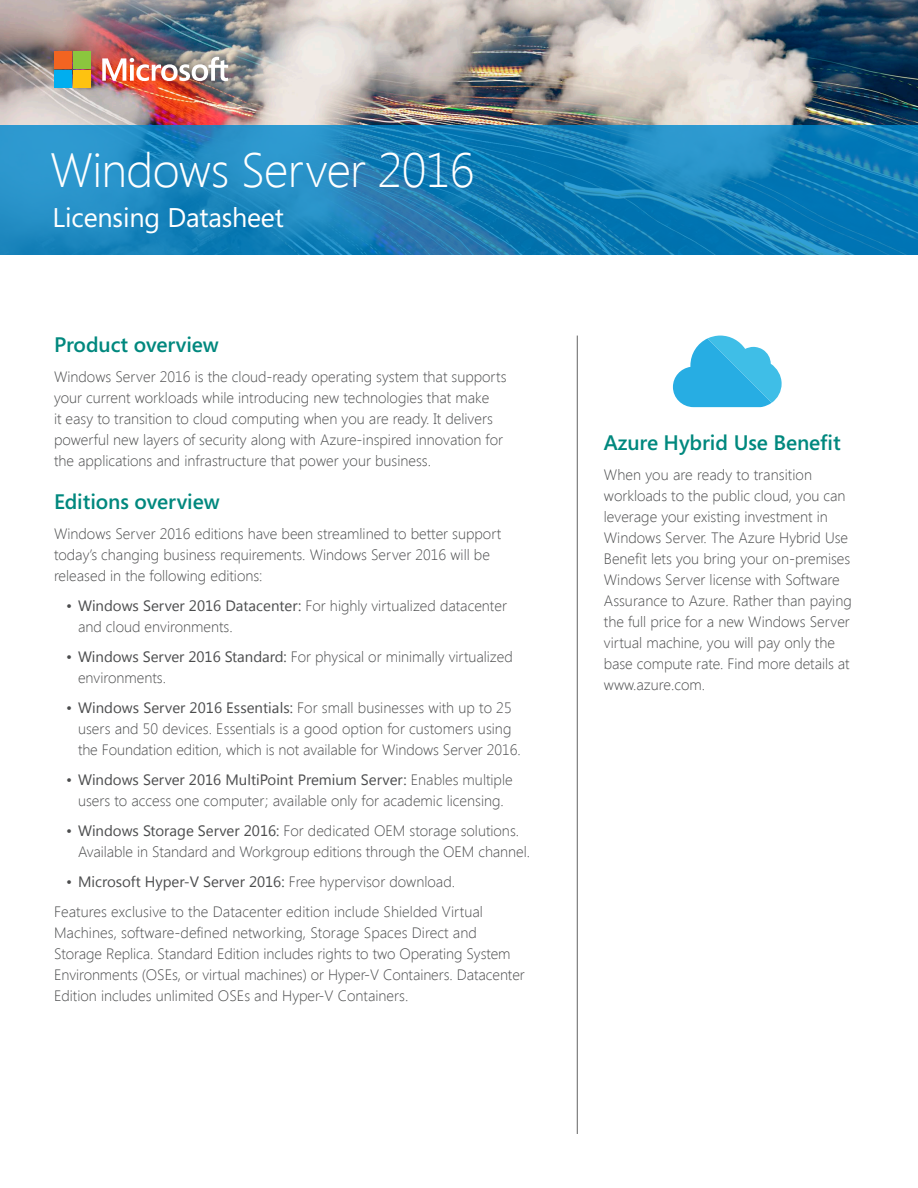
<style>
.page{position:relative;width:918px;height:1188px;background:#fff}
.page>*{position:absolute;margin:0;border:0;box-sizing:border-box;transform-origin:0 0}
.t1{font:300 48px "Segoe UI";letter-spacing:-.015em;color:#fff}
.t2{font:27px "Segoe";letter-spacing:-.005em;color:#fff}
.t3{font:600 21px "Segoe";letter-spacing:-.005em;color:#00887e}
.t4{font:300 15px/21px "Segoe UI";color:#4b4c4d}
.s1{font-weight:400}
</style>
<div class="page">
<img style="left:0;top:0;width:918px;height:125px">
<img style="left:102px;top:57px;width:126px;height:24px">
<div style="left:54px;top:51px;width:18px;height:18px;background:#f36421"></div>
<div style="left:73px;top:51px;width:18px;height:18px;background:#8bc63e"></div>
<div style="left:54px;top:70px;width:18px;height:18px;background:#00aeef"></div>
<div style="left:73px;top:70px;width:18px;height:18px;background:#fec210"></div>
<svg style="left:0;top:125px;width:918px;height:130px;background:#1883bc"></svg>
<hr style="left:577px;top:336px;width:1px;height:798px;background:#636363">
<svg style="left:673px;top:336px;width:109px;height:71px"></svg>
<h1 class="t1" style="left:50px;top:137px;width:426px">Windows Server 2016</h1>
<h2 class="t2" style="left:52px;top:202px;width:233px">Licensing Datasheet</h2>
<h3 class="t3" style="left:54px;top:332px;width:166px">Product overview</h3>
<p class="t4" style="left:54px;top:365px;width:454px">Windows Server 2016 is the cloud-ready operating system that supports your current workloads while introducing new technologies that make<br>it easy to transition to cloud computing when you are ready. It delivers powerful new layers of security along with Azure-inspired innovation for the applications and infrastructure that power your business.</p>
<h3 class="t3" style="left:54px;top:489px;width:167px">Editions overview</h3>
<p class="t4" style="left:54px;top:522px;width:449px">Windows Server 2016 editions have been streamlined to better support today’s changing business requirements. Windows Server 2016 will be released in the following editions:</p>
<p class="t4" style="left:78px;top:594px;width:430px;text-indent:-12px"><span class="s1">• Windows Server 2016 Datacenter:</span> For highly virtualized datacenter and cloud environments.</p>
<p class="t4" style="left:78px;top:645px;width:436px;text-indent:-12px"><span class="s1">• Windows Server 2016 Standard:</span> For physical or minimally virtualized environments.</p>
<p class="t4" style="left:78px;top:696px;width:444px;text-indent:-12px"><span class="s1">• Windows Server 2016 Essentials:</span> For small businesses with up to 25 users and 50 devices. Essentials is a good option for customers using the Foundation edition, which is not available for Windows Server 2016.</p>
<p class="t4" style="left:66px;top:768px;width:448px;text-align:center"><span class="s1">• Windows Server 2016 MultiPoint Premium Server:</span> Enables multiple users to access one computer; available only for academic licensing.</p>
<p class="t4" style="left:78px;top:819px;width:454px;text-indent:-12px"><span class="s1">• Windows Storage Server 2016:</span> For dedicated OEM storage solutions.<br>Available in Standard and Workgroup editions through the OEM channel.</p>
<p class="t4" style="left:54px;top:866px;width:431px;line-height:30px;text-indent:12px"><span class="s1">• Microsoft Hyper-V Server 2016:</span> Free hypervisor download.<br>Features exclusive to the Datacenter edition include Shielded Virtual</p>
<p class="t4" style="left:54px;top:921px;width:472px">Machines, software-defined networking, Storage Spaces Direct and Storage Replica. Standard Edition includes rights to two Operating System Environments (OSEs, or virtual machines) or Hyper-V Containers. Datacenter Edition includes unlimited OSEs and Hyper-V Containers.</p>
<h3 class="t3" style="left:604px;top:431px;width:238px">Azure Hybrid Use Benefit</h3>
<p class="t4" style="left:604px;top:464px;width:249px">When you are ready to transition workloads to the public cloud, you can leverage your existing investment in Windows Server. The Azure Hybrid Use Benefit lets you bring your on-premises Windows Server license with Software Assurance to Azure. Rather than paying the full price for a new Windows Server virtual machine, you will pay only the base compute rate. Find more details at www.azure.com.</p>
</div>
